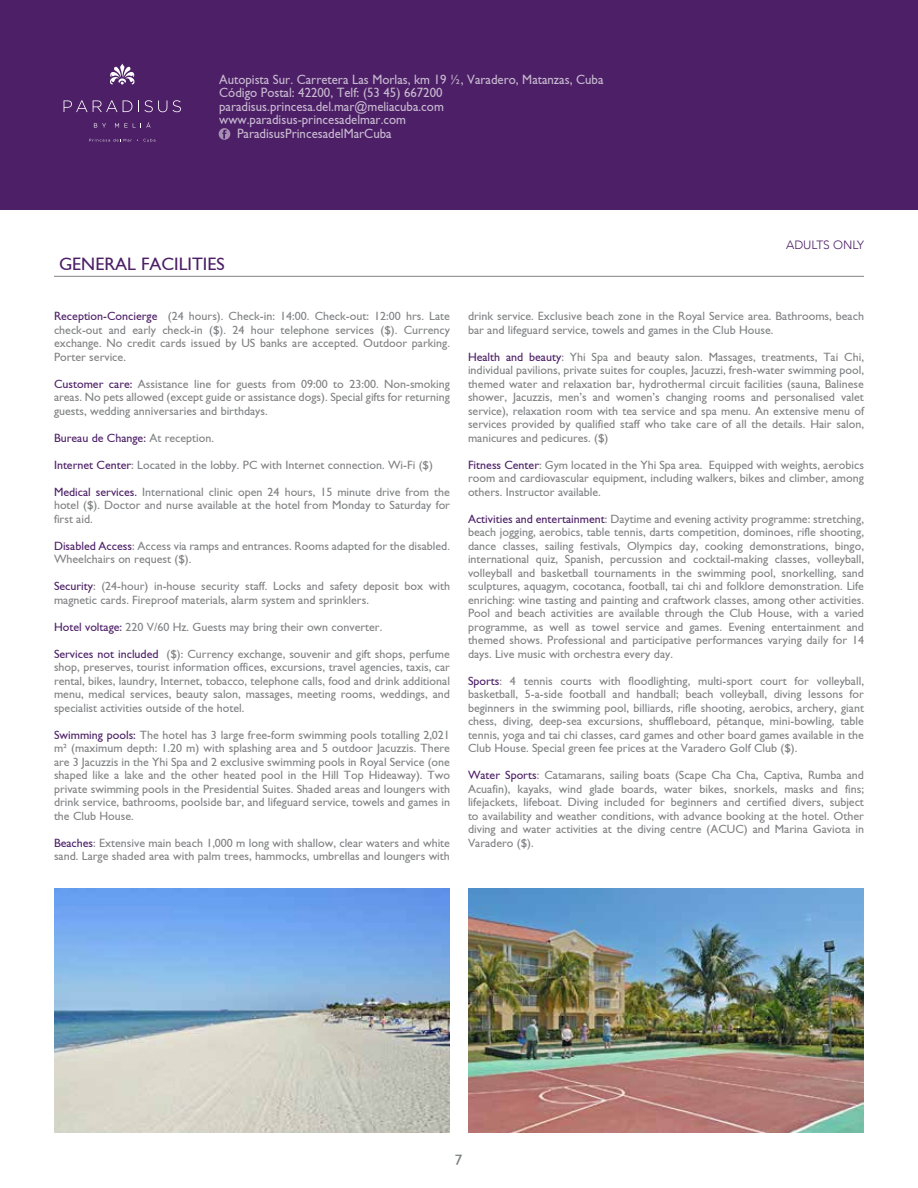
<style>
.page{position:relative;width:918px;height:1188px;background:#fff}
.page>*{position:absolute;margin:0;border:0;box-sizing:border-box;transform-origin:0 0}
.t1{font:18px "Gill Sans";color:#4c1f66}
.t2{font:15px "Gill Sans";color:#767b7d}
.t3{font:13.5px "Gill Sans";color:#fff;scale:.95 1}
.t4{font:12px/13.5px "Gill Sans";color:#808183;text-align:justify}
.t5{font:12px "Gill Sans";color:#4c1f66}
.t6{font:300 12px "Avenir";color:#4c1f66}
.s1{color:#4c1f66}
.s2{color:#808183}
</style>
<div class="page">
<div style="left:0;top:0;width:918px;height:210px;background:#4c1f66"></div>
<svg style="left:219px;top:128px;width:11px;height:12px"></svg>
<svg style="left:94px;top:123px;width:12px;height:5px"></svg>
<svg style="left:115px;top:122px;width:36px;height:6px"></svg>
<svg style="left:64px;top:100px;width:68px;height:12px"></svg>
<svg style="left:138px;top:100px;width:29px;height:12px"></svg>
<svg style="left:173px;top:100px;width:8px;height:12px"></svg>
<svg style="left:110px;top:64px;width:25px;height:20px"></svg>
<svg style="left:89px;top:139px;width:66px;height:3px"></svg>
<img style="left:54px;top:889px;width:396px;height:244px">
<img style="left:468px;top:889px;width:396px;height:244px">
<hr style="left:54px;top:276px;width:810px;height:1px;background:#000">
<p class="t3" style="left:219px;top:71px;width:406px">Autopista Sur. Carretera Las Morlas, km 19 ½, Varadero, Matanzas, Cuba</p>
<p class="t3" style="left:219px;top:85px;width:237px">Código Postal: 42200, Telf: (53 45) 667200</p>
<p class="t3" style="left:219px;top:98px;width:238px">paradisus.princesa.del.mar@meliacuba.com</p>
<p class="t3" style="left:219px;top:112px;width:198px">www.paradisus-princesadelmar.com</p>
<p class="t3" style="left:237px;top:125px;width:164px">ParadisusPrincesadelMarCuba</p>
<h1 class="t1" style="left:59px;top:254px;width:167px">GENERAL FACILITIES</h1>
<p class="t6" style="left:786px;top:238px;width:79px">ADULTS ONLY</p>
<p class="t4" style="left:54px;top:309px;width:398px"><span class="s1">Reception-Concierge</span> (24 hours). Check-in: 14:00. Check-out: 12:00 hrs. Late check-out and early check-in ($). 24 hour telephone services ($). Currency exchange. No credit cards issued by US banks are accepted. Outdoor parking.<br>Porter service.</p>
<p class="t4" style="left:54px;top:377px;width:398px"><span class="s1">Customer care:</span> Assistance line for guests from 09:00 to 23:00. Non-smoking areas. No pets allowed (except guide or assistance dogs). Special gifts for returning guests, wedding anniversaries and birthdays.</p>
<p class="t5" style="left:54px;top:431px;width:162px">Bureau de Change: <span class="s2">At reception.</span></p>
<p class="t4" style="left:54px;top:458px;width:380px"><span class="s1">Internet Center</span>: Located in the lobby. PC with Internet connection. Wi-Fi ($)</p>
<p class="t4" style="left:54px;top:485px;width:398px"><span class="s1">Medical services.</span> International clinic open 24 hours, 15 minute drive from the hotel ($). Doctor and nurse available at the hotel from Monday to Saturday for first aid.</p>
<p class="t4" style="left:54px;top:539px;width:398px"><span class="s1">Disabled Access</span>: Access via ramps and entrances. Rooms adapted for the disabled.<br>Wheelchairs on request ($).</p>
<p class="t4" style="left:54px;top:579px;width:398px"><span class="s1">Security</span>: (24-hour) in-house security staff. Locks and safety deposit box with magnetic cards. Fireproof materials, alarm system and sprinklers.</p>
<p class="t4" style="left:54px;top:620px;width:330px"><span class="s1">Hotel voltage:</span> 220 V/60 Hz. Guests may bring their own converter.</p>
<p class="t4" style="left:54px;top:647px;width:398px"><span class="s1">Services not included</span> ($): Currency exchange, souvenir and gift shops, perfume shop, preserves, tourist information offices, excursions, travel agencies, taxis, car rental, bikes, laundry, Internet, tobacco, telephone calls, food and drink additional menu, medical services, beauty salon, massages, meeting rooms, weddings, and specialist activities outside of the hotel.</p>
<p class="t4" style="left:54px;top:728px;width:398px"><span class="s1">Swimming pools:</span> The hotel has 3 large free-form swimming pools totalling 2,021 m² (maximum depth: 1.20 m) with splashing area and 5 outdoor Jacuzzis. There are 3 Jacuzzis in the Yhi Spa and 2 exclusive swimming pools in Royal Service (one shaped like a lake and the other heated pool in the Hill Top Hideaway). Two private swimming pools in the Presidential Suites. Shaded areas and loungers with drink service, bathrooms, poolside bar, and lifeguard service, towels and games in the Club House.</p>
<p class="t4" style="left:54px;top:836px;width:398px"><span class="s1">Beaches</span>: Extensive main beach 1,000 m long with shallow, clear waters and white sand. Large shaded area with palm trees, hammocks, umbrellas and loungers with</p>
<p class="t4" style="left:468px;top:309px;width:398px">drink service. Exclusive beach zone in the Royal Service area. Bathrooms, beach bar and lifeguard service, towels and games in the Club House.</p>
<p class="t4" style="left:468px;top:350px;width:398px"><span class="s1">Health and beauty</span>: Yhi Spa and beauty salon. Massages, treatments, Tai Chi, individual pavilions, private suites for couples, Jacuzzi, fresh-water swimming pool, themed water and relaxation bar, hydrothermal circuit facilities (sauna, Balinese shower, Jacuzzis, men’s and women’s changing rooms and personalised valet service), relaxation room with tea service and spa menu. An extensive menu of services provided by qualified staff who take care of all the details. Hair salon, manicures and pedicures. ($)</p>
<p class="t4" style="left:468px;top:458px;width:398px"><span class="s1">Fitness Center</span>: Gym located in the Yhi Spa area. Equipped with weights, aerobics room and cardiovascular equipment, including walkers, bikes and climber, among others. Instructor available.</p>
<p class="t4" style="left:468px;top:512px;width:398px"><span class="s1">Activities and entertainment</span>: Daytime and evening activity programme: stretching, beach jogging, aerobics, table tennis, darts competition, dominoes, rifle shooting, dance classes, sailing festivals, Olympics day, cooking demonstrations, bingo, international quiz, Spanish, percussion and cocktail-making classes, volleyball, volleyball and basketball tournaments in the swimming pool, snorkelling, sand sculptures, aquagym, cocotanca, football, tai chi and folklore demonstration. Life enriching: wine tasting and painting and craftwork classes, among other activities.<br>Pool and beach activities are available through the Club House, with a varied programme, as well as towel service and games. Evening entertainment and themed shows. Professional and participative performances varying daily for 14 days. Live music with orchestra every day.</p>
<p class="t4" style="left:468px;top:674px;width:398px"><span class="s1">Sports</span>: 4 tennis courts with floodlighting, multi-sport court for volleyball, basketball, 5-a-side football and handball; beach volleyball, diving lessons for beginners in the swimming pool, billiards, rifle shooting, aerobics, archery, giant chess, diving, deep-sea excursions, shuffleboard, pétanque, mini-bowling, table tennis, yoga and tai chi classes, card games and other board games available in the Club House. Special green fee prices at the Varadero Golf Club ($).</p>
<p class="t4" style="left:468px;top:768px;width:398px"><span class="s1">Water Sports</span>: Catamarans, sailing boats (Scape Cha Cha, Captiva, Rumba and Acuafin), kayaks, wind glade boards, water bikes, snorkels, masks and fins; lifejackets, lifeboat. Diving included for beginners and certified divers, subject to availability and weather conditions, with advance booking at the hotel. Other diving and water activities at the diving centre (ACUC) and Marina Gaviota in Varadero ($).</p>
<p class="t2" style="left:455px;top:1151px;width:9px">7</p>
</div>
